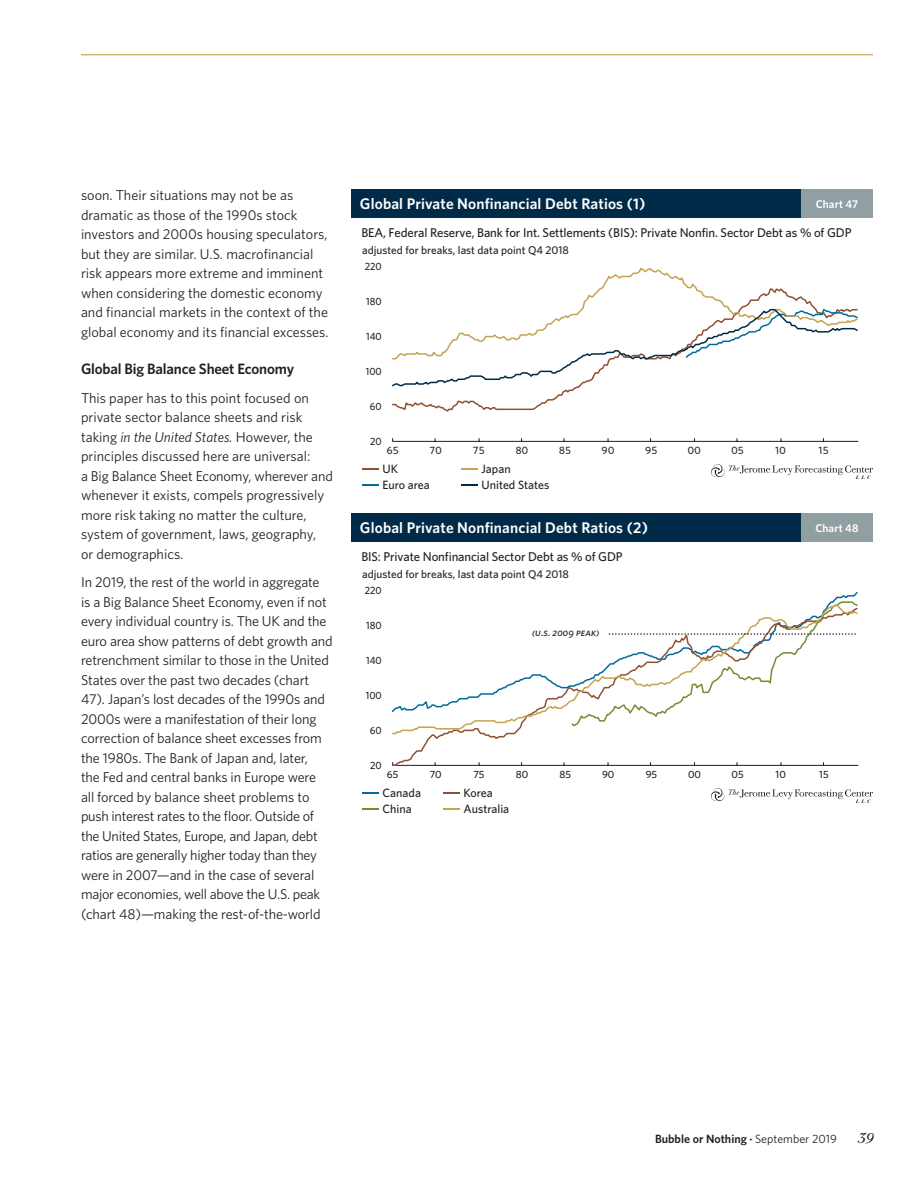
<style>
.page{position:relative;width:918px;height:1188px;background:#fff}
.page>*{position:absolute;margin:0;border:0;box-sizing:border-box;transform-origin:0 0}
.Medium_Heading_with{font:600 15.3px "Whitney";letter-spacing:.01em;color:#fff}
.Sub_Sub_Whitney{font:600 15px "Whitney";letter-spacing:-.01em;color:#231f20}
.t1{font:italic 15px "Bodoni Old Face BE";color:#231f20}
.Text_Tab_1p{font:14.25px/19.5px "Whitney";letter-spacing:-.01em;color:#231f20}
.t2{font:500 12.75px "Whitney";letter-spacing:-.01em;color:#231f20}
.Chart_Legend_8pt{font:500 12px "Whitney";color:#231f20}
.t3{font:600 12px "Whitney";color:#231f20}
.t4{font:500 11.25px "Whitney";color:#231f20}
.Medium_Heading_with-2{font:600 11.25px "Whitney";letter-spacing:.01em;color:#fff}
.t5{font:500 10.5px "Whitney";color:#231f20;scale:.96 1}
.t6{font:500 10.5px "Whitney";color:#231f20}
.t7{font:10.5px "Whitney Medium Italic SC";color:#231f20}
.s1{font-style:italic}
.s2{font-weight:400}
</style>
<div class="page">
<hr style="left:81px;top:54px;width:792px;height:1px;background:#c7a250">
<div style="left:351px;top:189px;width:468px;height:29px;background:#002b48"></div>
<div style="left:801px;top:189px;width:72px;height:29px;background:#919ea2"></div>
<div style="left:392px;top:266px;width:469px;height:176px;border:2px solid #fff"></div>
<hr style="left:393px;top:441px;width:465px;height:1px;background:#231f20">
<svg style="left:392px;top:388px;width:467px;height:25px"></svg>
<svg style="left:392px;top:267px;width:467px;height:121px"></svg>
<svg style="left:362px;top:468px;width:17px;height:2px"></svg>
<svg style="left:362px;top:484px;width:17px;height:2px"></svg>
<svg style="left:711px;top:464px;width:162px;height:15px"></svg>
<svg style="left:461px;top:468px;width:17px;height:2px"></svg>
<svg style="left:461px;top:484px;width:17px;height:2px"></svg>
<div style="left:351px;top:513px;width:468px;height:29px;background:#002b48"></div>
<div style="left:801px;top:513px;width:72px;height:29px;background:#919ea2"></div>
<svg style="left:392px;top:735px;width:467px;height:31px"></svg>
<svg style="left:392px;top:674px;width:178px;height:61px"></svg>
<svg style="left:570px;top:601px;width:288px;height:126px"></svg>
<svg style="left:362px;top:792px;width:17px;height:2px"></svg>
<svg style="left:362px;top:808px;width:17px;height:2px"></svg>
<svg style="left:711px;top:788px;width:162px;height:15px"></svg>
<svg style="left:443px;top:792px;width:17px;height:2px"></svg>
<svg style="left:443px;top:808px;width:17px;height:2px"></svg>
<svg style="left:392px;top:438px;width:6px;height:4px"></svg>
<svg style="left:430px;top:438px;width:12px;height:4px"></svg>
<svg style="left:516px;top:438px;width:12px;height:4px"></svg>
<svg style="left:559px;top:438px;width:12px;height:4px"></svg>
<svg style="left:602px;top:438px;width:12px;height:4px"></svg>
<svg style="left:646px;top:438px;width:11px;height:4px"></svg>
<svg style="left:688px;top:438px;width:13px;height:4px"></svg>
<svg style="left:732px;top:438px;width:11px;height:4px"></svg>
<svg style="left:775px;top:438px;width:10px;height:4px"></svg>
<p class="Text_Tab_1p" style="left:81px;top:185px;width:249px">soon. Their situations may not be as dramatic as those of the 1990s stock investors and 2000s housing speculators, but they are similar. U.S. macrofinancial risk appears more extreme and imminent when considering the domestic economy and financial markets in the context of the global economy and its financial excesses.</p>
<p class="Sub_Sub_Whitney" style="left:81px;top:360px;width:215px">Global Big Balance Sheet Economy</p>
<p class="Text_Tab_1p" style="left:81px;top:388px;width:253px">This paper has to this point focused on private sector balance sheets and risk taking <span class="s1">in the United States.</span> However, the principles discussed here are universal:<br>a Big Balance Sheet Economy, wherever and whenever it exists, compels progressively more risk taking no matter the culture, system of government, laws, geography,<br>or demographics.</p>
<p class="Text_Tab_1p" style="left:81px;top:572px;width:253px">In 2019, the rest of the world in aggregate<br>is a Big Balance Sheet Economy, even if not every individual country is. The UK and the euro area show patterns of debt growth and retrenchment similar to those in the United States over the past two decades (chart 47). Japan’s lost decades of the 1990s and 2000s were a manifestation of their long correction of balance sheet excesses from the 1980s. The Bank of Japan and, later,<br>the Fed and central banks in Europe were all forced by balance sheet problems to push interest rates to the floor. Outside of the United States, Europe, and Japan, debt ratios are generally higher today than they were in 2007—and in the case of several major economies, well above the U.S. peak (chart 48)—making the rest-of-the-world</p>
<p class="Medium_Heading_with" style="left:360px;top:194px;width:287px">Global Private Nonfinancial Debt Ratios (1)</p>
<p class="Medium_Heading_with-2" style="left:816px;top:197px;width:44px">Chart 47</p>
<p class="t2" style="left:361px;top:225px;width:492px">BEA, Federal Reserve, Bank for Int. Settlements (BIS): Private Nonfin. Sector Debt as % of GDP</p>
<p class="t4" style="left:362px;top:243px;width:208px">adjusted for breaks, last data point Q4 2018</p>
<p class="t5" style="left:365px;top:260px;width:19px">220</p>
<p class="t5" style="left:366px;top:295px;width:18px">180</p>
<p class="t5" style="left:366px;top:330px;width:18px">140</p>
<p class="t5" style="left:366px;top:365px;width:18px">100</p>
<p class="t5" style="left:370px;top:400px;width:14px">60</p>
<p class="t5" style="left:370px;top:435px;width:14px">20</p>
<p class="Chart_Legend_8pt" style="left:481px;top:461px;width:31px">Japan</p>
<p class="Chart_Legend_8pt" style="left:482px;top:478px;width:70px">United States</p>
<p class="Medium_Heading_with" style="left:360px;top:518px;width:290px">Global Private Nonfinancial Debt Ratios (2)</p>
<p class="Medium_Heading_with-2" style="left:815px;top:521px;width:45px">Chart 48</p>
<p class="Chart_Legend_8pt" style="left:382px;top:461px;width:17px">UK</p>
<p class="Chart_Legend_8pt" style="left:382px;top:478px;width:49px">Euro area</p>
<p class="t2" style="left:361px;top:549px;width:263px">BIS: Private Nonfinancial Sector Debt as % of GDP</p>
<p class="t4" style="left:362px;top:567px;width:208px">adjusted for breaks, last data point Q4 2018</p>
<p class="t5" style="left:365px;top:584px;width:19px">220</p>
<p class="t5" style="left:366px;top:619px;width:18px">180</p>
<p class="t5" style="left:366px;top:654px;width:18px">140</p>
<p class="t5" style="left:366px;top:689px;width:18px">100</p>
<p class="t5" style="left:370px;top:724px;width:14px">60</p>
<p class="t7" style="left:532px;top:626px;width:69px">(u.s. 2009 peak)</p>
<p class="t5" style="left:370px;top:759px;width:14px">20</p>
<p class="t6" style="left:387px;top:768px;width:13px">65</p>
<p class="t6" style="left:430px;top:768px;width:14px">70</p>
<p class="t6" style="left:473px;top:768px;width:13px">75</p>
<p class="t6" style="left:516px;top:768px;width:14px">80</p>
<p class="t6" style="left:559px;top:768px;width:13px">85</p>
<p class="t6" style="left:602px;top:768px;width:14px">90</p>
<p class="t6" style="left:646px;top:768px;width:13px">95</p>
<p class="t6" style="left:688px;top:768px;width:14px">00</p>
<p class="t6" style="left:732px;top:768px;width:14px">05</p>
<p class="t6" style="left:776px;top:768px;width:12px">10</p>
<p class="t6" style="left:819px;top:768px;width:11px">15</p>
<p class="Chart_Legend_8pt" style="left:382px;top:785px;width:40px">Canada</p>
<p class="Chart_Legend_8pt" style="left:382px;top:802px;width:31px">China</p>
<p class="Chart_Legend_8pt" style="left:463px;top:785px;width:31px">Korea</p>
<p class="Chart_Legend_8pt" style="left:464px;top:802px;width:47px">Australia</p>
<p class="t3" style="left:655px;top:1132px;width:183px">Bubble or Nothing · <span class="s2">September 2019</span></p>
<p class="t1" style="left:857px;top:1129px;width:18px">39</p>
</div>
